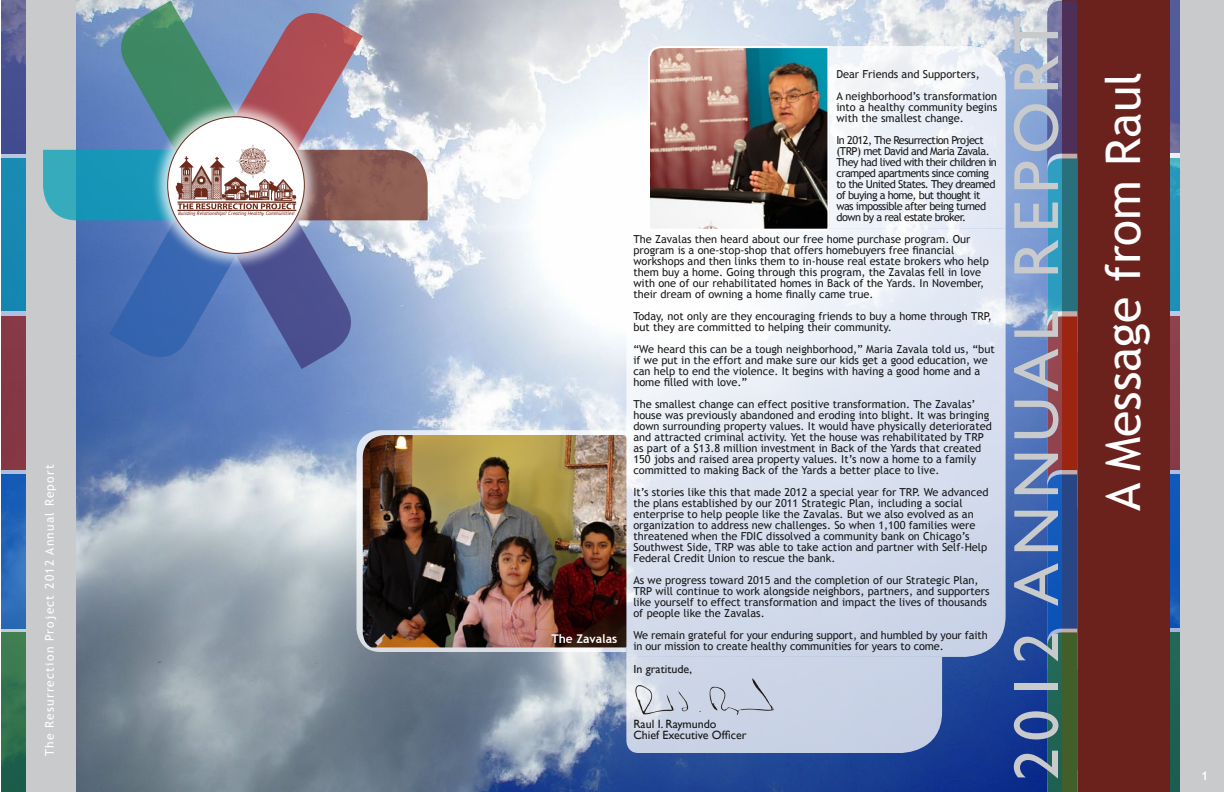
<style>
.page{position:relative;width:1224px;height:792px;background:#fff}
.page>*{position:absolute;margin:0;border:0;box-sizing:border-box;transform-origin:0 0}
.t1{font:64px "Gill Sans";letter-spacing:.11em;color:#c9cacc}
.t2{font:48px "Trebuchet MS";color:#fff}
.t3{font:12px/11px "Gill Sans";color:#000}
.t4{font:12px "Trebuchet MS";letter-spacing:.1em;color:#fff}
.t5{font:700 12px "Trebuchet MS";color:#fff}
.t6{font:11px/11px "Trebuchet MS";color:#000}
.t7{font:11px/11px "Trebuchet MS";letter-spacing:-.05em;color:#000}
.t8{font:italic 4.7px "Trebuchet MS";color:#6d2b1b}
</style>
<div class="page">
<img style="left:75px;top:0;width:972px;height:792px">
<svg style="left:1170px;top:0;width:10px;height:154px;background:#575e9a"></svg>
<svg style="left:1170px;top:158px;width:10px;height:153px;background:#2595ba"></svg>
<div style="left:1158px;top:316px;width:66px;height:164px;background:#8b3d4b"></div>
<svg style="left:1170px;top:474px;width:10px;height:155px;background:#1158b8"></svg>
<div style="left:1158px;top:632px;width:66px;height:160px;background:#1e6154"></div>
<div style="left:1180px;top:0;width:44px;height:792px;background:#c9cacc"></div>
<div style="left:1062px;top:0;width:108px;height:792px;background:#6b221c"></div>
<svg style="left:626px;top:228px;width:380px;height:429px"></svg>
<div style="left:626px;top:657px;width:316px;height:96px;background:#c9d2e6"></div>
<svg style="left:356px;top:430px;width:270px;height:222px"></svg>
<img style="left:635px;top:678px;width:139px;height:39px">
<svg style="left:1047px;top:0;width:30px;height:792px;background:#505e74"></svg>
<img style="left:647px;top:45px;width:359px;height:187px">
<svg style="left:1px;top:0;width:25px;height:154px;background:#4f5692"></svg>
<svg style="left:1px;top:154px;width:25px;height:5px"></svg>
<div style="left:1px;top:159px;width:49px;height:161px;background:#1688b2"></div>
<svg style="left:1px;top:311px;width:25px;height:6px"></svg>
<div style="left:1px;top:317px;width:49px;height:163px;background:#843845"></div>
<svg style="left:1px;top:470px;width:25px;height:5px"></svg>
<svg style="left:1px;top:475px;width:25px;height:154px;background:#2667b8"></svg>
<svg style="left:1px;top:629px;width:25px;height:4px"></svg>
<div style="left:1px;top:633px;width:49px;height:159px;background:linear-gradient(to bottom,#458353,#1c5e49)"></div>
<div style="left:26px;top:0;width:49px;height:792px;background:#c9cacc"></div>
<svg style="left:43px;top:1px;width:385px;height:368px"></svg>
<img style="left:363px;top:435px;width:263px;height:212px">
<p class="t4" style="left:42px;top:760px;width:293px;rotate:-90deg">The Resurrection Project 2012 Annual Report</p>
<p class="t8" style="left:178px;top:211px;width:118px">Building Relationships! Creating Healthy Communities!</p>
<p class="t5" style="left:551px;top:631px;width:67px">The Zavalas</p>
<p class="t6" style="left:836px;top:63px;width:162px;line-height:22px">Dear Friends and Supporters,<br>A neighborhood’s transformation</p>
<p class="t6" style="left:836px;top:102px;width:163px">into a healthy community begins with the smallest change.</p>
<p class="t7" style="left:836px;top:135px;width:162px">In 2012, The Resurrection Project (TRP) met David and Maria Zavala.<br>They had lived with their children in cramped apartments since coming to the United States. They dreamed of buying a home, but thought it was impossible after being turned down by a real estate broker.</p>
<p class="t6" style="left:633px;top:234px;width:357px">The Zavalas then heard about our free home purchase program. Our program is a one-stop-shop that offers homebuyers free financial workshops and then links them to in-house real estate brokers who help them buy a home. Going through this program, the Zavalas fell in love with one of our rehabilitated homes in Back of the Yards. In November, their dream of owning a home finally came true.</p>
<p class="t6" style="left:633px;top:311px;width:360px">Today, not only are they encouraging friends to buy a home through TRP, but they are committed to helping their community.</p>
<p class="t6" style="left:633px;top:344px;width:363px">“We heard this can be a tough neighborhood,” Maria Zavala told us, “but if we put in the effort and make sure our kids get a good education, we can help to end the violence. It begins with having a good home and a home filled with love.”</p>
<p class="t6" style="left:633px;top:399px;width:360px">The smallest change can effect positive transformation. The Zavalas’ house was previously abandoned and eroding into blight. It was bringing down surrounding property values. It would have physically deteriorated and attracted criminal activity. Yet the house was rehabilitated by TRP as part of a $13.8 million investment in Back of the Yards that created 150 jobs and raised area property values. It’s now a home to a family committed to making Back of the Yards a better place to live.</p>
<p class="t6" style="left:633px;top:487px;width:357px">It’s stories like this that made 2012 a special year for TRP. We advanced the plans established by our 2011 Strategic Plan, including a social enterprise to help people like the Zavalas. But we also evolved as an organization to address new challenges. So when 1,100 families were threatened when the FDIC dissolved a community bank on Chicago’s Southwest Side, TRP was able to take action and partner with Self-Help Federal Credit Union to rescue the bank.</p>
<p class="t6" style="left:633px;top:575px;width:358px">As we progress toward 2015 and the completion of our Strategic Plan, TRP will continue to work alongside neighbors, partners, and supporters like yourself to effect transformation and impact the lives of thousands of people like the Zavalas.</p>
<p class="t6" style="left:633px;top:630px;width:356px">We remain grateful for your enduring support, and humbled by your faith in our mission to create healthy communities for years to come.</p>
<p class="t3" style="left:633px;top:664px;width:60px">In gratitude,</p>
<p class="t3" style="left:633px;top:719px;width:115px">Raul I. Raymundo<br>Chief Executive Officer</p>
<h1 class="t1" style="left:999px;top:780px;width:766px;rotate:-90deg">2012 ANNUAL REPORT</h1>
<h2 class="t2" style="left:1095px;top:511px;width:441px;rotate:-90deg">A Message from Raul</h2>
<p class="t5" style="left:1201px;top:769px;width:9px">1</p>
</div>
